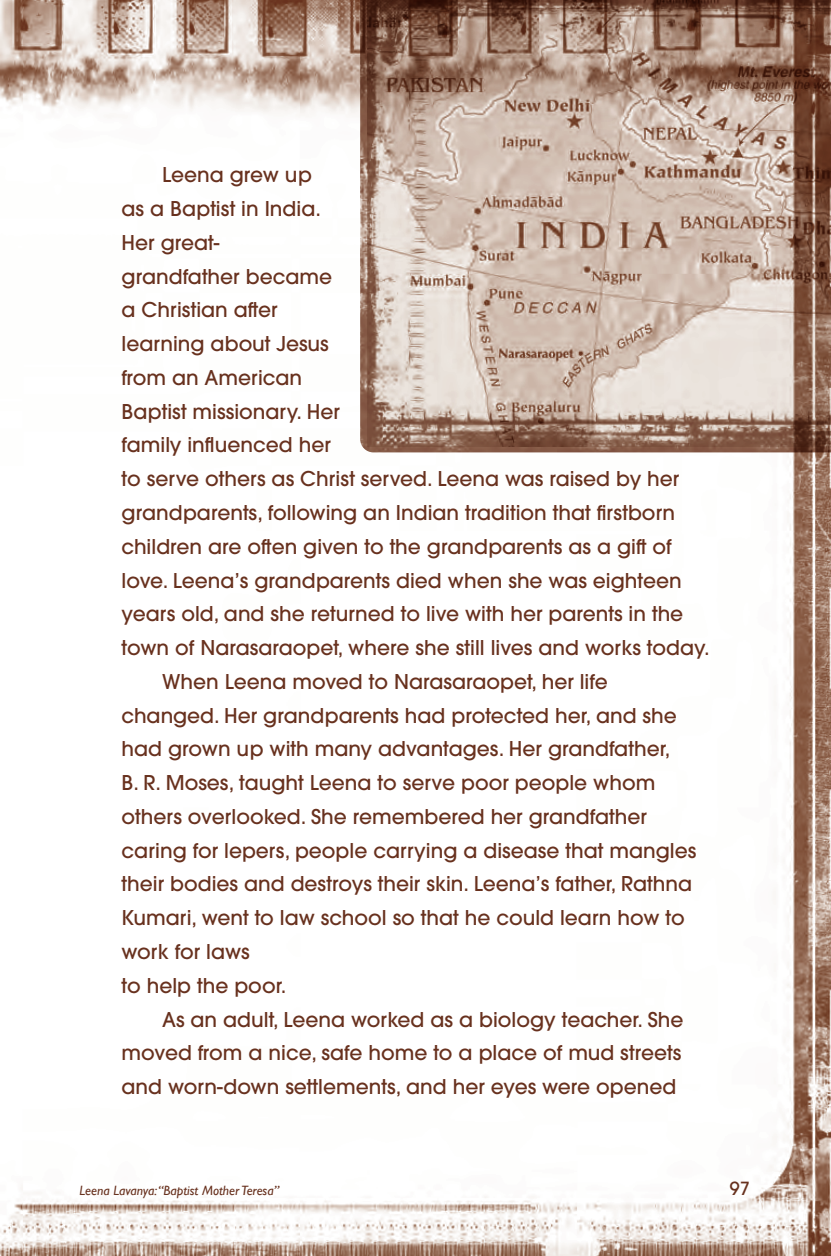
<style>
.page{position:relative;width:831px;height:1256px;background:#fff}
.page>*{position:absolute;margin:0;border:0;box-sizing:border-box;transform-origin:0 0}
.t1{font:500 20.25px/33.8px "ITC Avant Garde Pro";color:#68311e}
.t2{font:500 18px "ITC Avant Garde Pro";color:#68311e}
.t3{font:italic 13.5px "Gill Sans";color:#68311e}
</style>
<div class="page">
<img style="left:0;top:0;width:830px;height:1256px">
<img style="left:360px;top:0;width:470px;height:452px">
<img style="left:367px;top:0;width:463px;height:446px">
<p class="t1" style="left:122px;top:158px;width:589px;text-indent:40px">Leena grew up<br>as a Baptist in India.<br>Her great-<br>grandfather became<br>a Christian after<br>learning about Jesus<br>from an American<br>Baptist missionary. Her<br>family influenced her<br>to serve others as Christ served. Leena was raised by her grandparents, following an Indian tradition that firstborn children are often given to the grandparents as a gift of love. Leena’s grandparents died when she was eighteen years old, and she returned to live with her parents in the town of Narasaraopet, where she still lives and works today.</p>
<p class="t1" style="left:122px;top:664px;width:576px;text-indent:40px">When Leena moved to Narasaraopet, her life changed. Her grandparents had protected her, and she had grown up with many advantages. Her grandfather,<br>B. R. Moses, taught Leena to serve poor people whom others overlooked. She remembered her grandfather caring for lepers, people carrying a disease that mangles their bodies and destroys their skin. Leena’s father, Rathna Kumari, went to law school so that he could learn how to work for laws<br>to help the poor.</p>
<p class="t1" style="left:122px;top:1002px;width:563px;text-align:justify;text-indent:40px">As an adult, Leena worked as a biology teacher. She moved from a nice, safe home to a place of mud streets and worn-down settlements, and her eyes were opened</p>
<p class="t3" style="left:80px;top:1182px;width:201px">Leena Lavanya: “Baptist Mother Teresa”</p>
<p class="t2" style="left:729px;top:1177px;width:21px">97</p>
</div>
